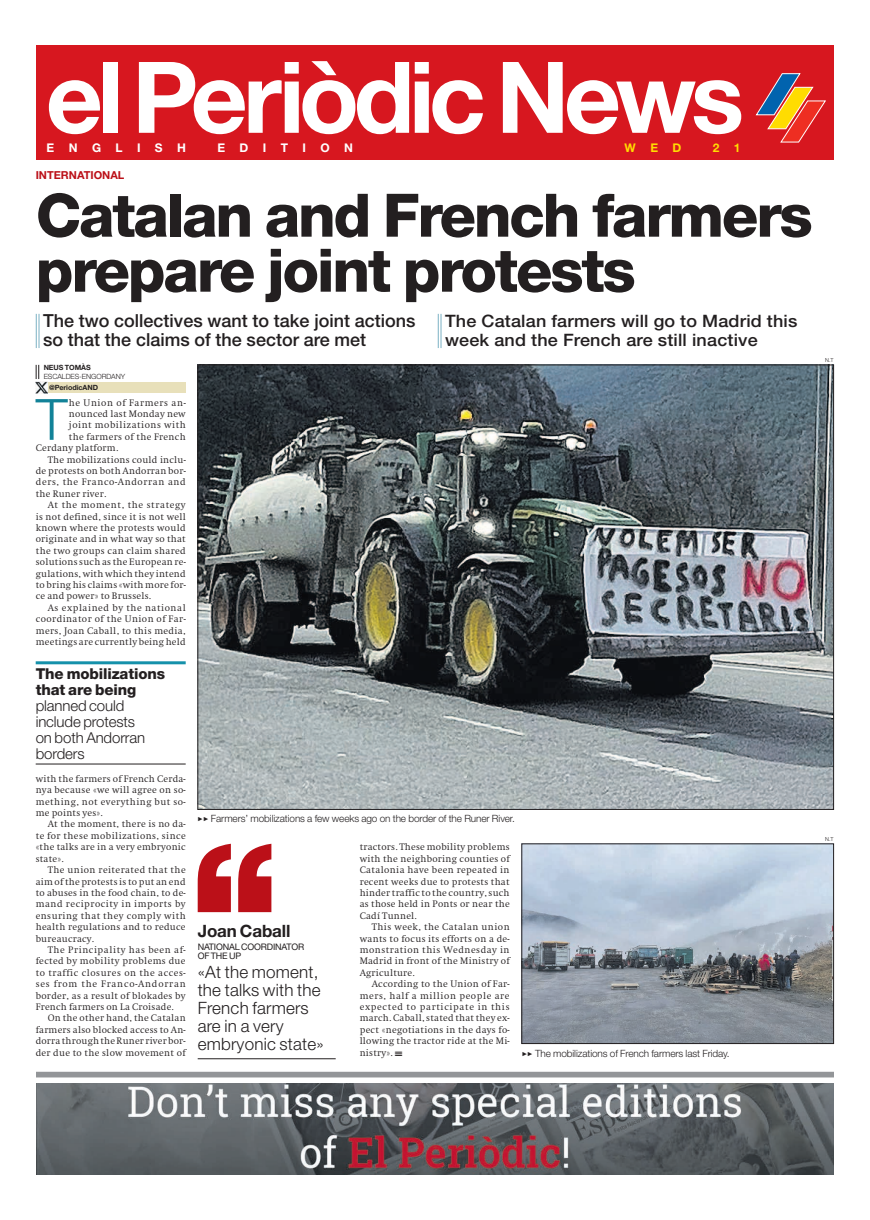
<style>
.page{position:relative;width:870px;height:1220px;background:#fff}
.page>*{position:absolute;margin:0;border:0;box-sizing:border-box;transform-origin:0 0}
.t1{font:700 99.1px "Helvetica Neue LT Std";letter-spacing:-.055em;color:#fff}
.Tit_5x2{font:800 60px/55px "Helvetica Neue LT Std";letter-spacing:-.04em;color:#231f20}
.Txt_Cap1{font:300 57px "Helvetica Neue LT Std";color:#128298}
.SubtitolTD{font:500 18px/19.6px "Helvetica Neue LT Std";color:#231f20}
.SubtitolTD-2{font:500 17.1px/19.6px "Helvetica Neue LT Std";letter-spacing:.01em;color:#231f20;scale:1.05 1}
.Frase_Txt{font:300 17px/18px "Helvetica Neue LT Std";letter-spacing:.01em;color:#231f20}
.Frase_Nombre_grande{font:700 17px "Helvetica Neue LT Std";letter-spacing:-.01em;color:#231f20}
.Destacado2{font:300 15px/16px "Helvetica Neue LT Std";letter-spacing:-.01em;color:#231f20}
.t2{font:700 12px "Helvetica Neue LT Std";letter-spacing:1.205em;color:#fff}
.t3{font:700 12px "Helvetica Neue LT Std";color:#ffdc01}
.Antetitulo{font:700 11px "Helvetica Neue LT Std";color:#bb1018}
.Foto_PieFlechas{font:300 10px "Helvetica Neue LT Std";letter-spacing:-.01em;color:#231f20}
.Txt_Sangría{font:300 9.1px/11.4px "Swift ND Std";letter-spacing:.025em;color:#231f20;text-align:justify}
.Txt_Cap1-2{font:300 9.1px "Swift ND Std";letter-spacing:.035em;color:#231f20}
.Txt_Cap1-3{font:300 9.1px "Swift ND Std";letter-spacing:.055em;color:#231f20}
.Txt_Cap1-4{font:300 9.1px "Swift ND Std";letter-spacing:.065em;color:#231f20}
.Frase_Cargo{font:9px "Helvetica Neue LT Std";letter-spacing:-.02em;color:#231f20}
.Firma1_Lugar{font:300 7.2px "Helvetica Neue LT Std";letter-spacing:-.01em;color:#231f20}
.Firmatwitter_-twitte{font:700 7.2px "Helvetica Neue LT Std";letter-spacing:-.01em;color:#231f20}
.Firma1_Nombre{font:700 7.2px "Helvetica Neue LT Std";letter-spacing:-.01em;color:#231f20}
.Foto_Firma{font:300 5.5px "Helvetica Neue LT Std";color:#231f20}
.s1{font-weight:800}
</style>
<div class="page">
<div style="left:36px;top:46px;width:798px;height:114px;background:#d7171f"></div>
<svg style="left:756px;top:73px;width:70px;height:70px"></svg>
<img style="left:200px;top:367px;width:632px;height:440px">
<hr style="left:36px;top:314px;width:1px;height:34px;background:#99c3d1">
<hr style="left:438px;top:314px;width:1px;height:34px;background:#99c3d1">
<hr style="left:38px;top:314px;width:2px;height:34px;background:#99c3d1">
<hr style="left:440px;top:314px;width:2px;height:34px;background:#99c3d1">
<div style="left:41px;top:382px;width:145px;height:11px;background:#e8e0ba"></div>
<svg style="left:36px;top:365px;width:11px;height:28px"></svg>
<svg style="left:198px;top:844px;width:73px;height:68px"></svg>
<hr style="left:198px;top:1058px;width:138px;height:1px;background:#231f20">
<hr style="left:36px;top:661px;width:150px;height:3px;background:#1591aa">
<hr style="left:36px;top:764px;width:150px;height:1px;background:#231f20">
<img style="left:524px;top:846px;width:308px;height:196px">
<div style="left:522px;top:844px;width:312px;height:200px;border:1px solid #231f20"></div>
<img style="left:36px;top:1083px;width:798px;height:91px">
<div style="left:36px;top:1072px;width:798px;height:5px;background:#939598"></div>
<p class="t1" style="left:46px;top:36px;width:700px">el Periòdic News</p>
<p class="t2" style="left:47px;top:140px;width:141px">ENGLISH</p>
<p class="t2" style="left:217px;top:140px;width:137px">EDITION</p>
<p class="t3" style="left:625px;top:140px;width:58px">WED</p>
<p class="t3" style="left:713px;top:140px;width:29px">2 1</p>
<p class="Antetitulo" style="left:36px;top:168px;width:90px">INTERNATIONAL</p>
<p class="Tit_5x2" style="left:36px;top:188px;width:779px">Catalan and French farmers prepare joint protests</p>
<p class="SubtitolTD" style="left:43px;top:310px;width:374px">The two collectives want to take joint actions so that the claims of the sector are met</p>
<p class="SubtitolTD-2" style="left:445px;top:311px;width:337px">The Catalan farmers will go to Madrid this week and the French are still inactive</p>
<p class="Firma1_Nombre" style="left:44px;top:363px;width:49px">NEUS TOMÀS</p>
<p class="Firma1_Lugar" style="left:44px;top:372px;width:83px">ESCALDES-ENGORDANY</p>
<p class="Firmatwitter_-twitte" style="left:49px;top:383px;width:51px">@PeriodicAND</p>
<p class="Txt_Cap1" style="left:36px;top:385px;width:33px">T</p>
<p class="Txt_Cap1-4" style="left:69px;top:397px;width:118px">he Union of Farmers an-</p>
<p class="Txt_Cap1-2" style="left:69px;top:408px;width:118px">nounced last Monday new</p>
<p class="Txt_Cap1-3" style="left:69px;top:420px;width:118px">joint mobilizations with</p>
<p class="Txt_Cap1-2" style="left:69px;top:431px;width:118px">the farmers of the French</p>
<p class="Txt_Cap1-2" style="left:36px;top:443px;width:84px">Cerdany platform.</p>
<p class="Txt_Sangría" style="left:36px;top:454px;width:152px;text-indent:12px">The mobilizations could inclu&shy;de protests on both Andorran bor&shy;ders, the Franco-Andorran and the Runer river.</p>
<p class="Txt_Sangría" style="left:36px;top:499px;width:152px;text-indent:12px">At the moment, the strategy is not defined, since it is not well known where the protests would originate and in what way so that the two groups can claim shared solutions such as the European re&shy;gulations, with which they intend to bring his claims «with more for&shy;ce and power» to Brussels.</p>
<p class="Txt_Sangría" style="left:36px;top:602px;width:152px;text-indent:12px">As explained by the national coordinator of the Union of Far&shy;mers, Joan Caball, to this media, meetings are currently being held</p>
<p class="Destacado2" style="left:36px;top:665px;width:131px"><span class="s1">The mobilizations that are being </span>planned could include protests<br>on both Andorran borders</p>
<p class="Txt_Sangría" style="left:36px;top:773px;width:152px">with the farmers of French Cerda&shy;nya because «we will agree on so&shy;mething, not everything but so&shy;me points yes».</p>
<p class="Txt_Sangría" style="left:36px;top:819px;width:152px;text-indent:12px">At the moment, there is no da&shy;te for these mobilizations, since «the talks are in a very embryonic state».</p>
<p class="Txt_Sangría" style="left:36px;top:864px;width:152px;text-indent:12px">The union reiterated that the aim of the protests is to put an end to abuses in the food chain, to de&shy;mand reciprocity in imports by ensuring that they comply with health regulations and to reduce bureaucracy.</p>
<p class="Txt_Sangría" style="left:36px;top:944px;width:152px;text-indent:12px">The Principality has been af&shy;fected by mobility problems due to traffic closures on the acces&shy;ses from the Franco-Andorran border, as a result of blokades by French farmers on La Croisade.</p>
<p class="Txt_Sangría" style="left:36px;top:1012px;width:152px;text-indent:12px">On the other hand, the Catalan farmers also blocked access to An&shy;dorra through the Runer river bor&shy;der due to the slow movement of</p>
<p class="Foto_PieFlechas" style="left:198px;top:813px;width:319px">✓✓ Farmers’ mobilizations a few weeks ago on the border of the Runer River.</p>
<p class="Frase_Nombre_grande" style="left:198px;top:920px;width:94px">Joan Caball</p>
<p class="Frase_Cargo" style="left:198px;top:941px;width:108px">NATIONAL COORDINATOR</p>
<p class="Frase_Cargo" style="left:198px;top:950px;width:45px">OF THE UP</p>
<p class="Frase_Txt" style="left:198px;top:963px;width:128px">«At the moment, the talks with the<br>French farmers are in a very embryonic state»</p>
<p class="Txt_Sangría" style="left:360px;top:841px;width:152px">tractors. These mobility problems with the neighboring counties of Catalonia have been repeated in recent weeks due to protests that hinder traffic to the country, such as those held in Ponts or near the Cadí Tunnel.</p>
<p class="Txt_Sangría" style="left:360px;top:921px;width:152px;text-indent:12px">This week, the Catalan union wants to focus its efforts on a de&shy;monstration this Wednesday in Madrid in front of the Ministry of Agriculture.</p>
<p class="Txt_Sangría" style="left:360px;top:978px;width:152px;text-indent:12px">According to the Union of Far&shy;mers, half a million people are expected to participate in this march. Caball, stated that they ex&shy;pect «negotiations in the days fo&shy;llowing the tractor ride at the Mi&shy;nistry». ★</p>
<p class="Foto_PieFlechas" style="left:522px;top:1047px;width:209px">✓✓ The mobilizations of French farmers last Friday.</p>
<p class="Foto_Firma" style="left:825px;top:357px;width:10px">N.T</p>
<p class="Foto_Firma" style="left:825px;top:836px;width:10px">N.T</p>
</div>
